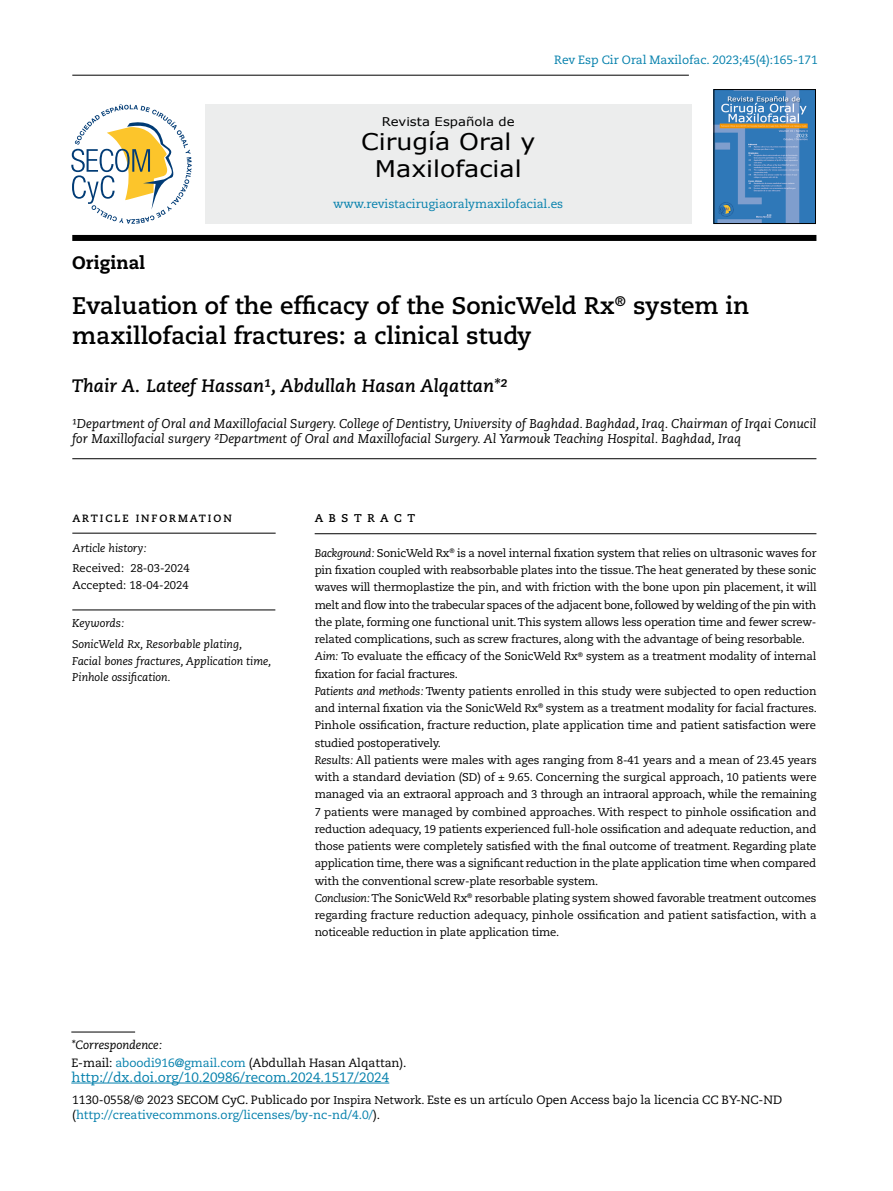
<style>
.page{position:relative;width:893px;height:1191px;background:#fff}
.page>*{position:absolute;margin:0;border:0;box-sizing:border-box;transform-origin:0 0}
.t1{font:700 24px/30px "Caecilia LT Std";color:#000}
.t2{font:22.95px/27px "Verdana";color:#000;text-align:center;scale:1.1 1}
.t3{font:italic 700 18px "Caecilia LT Std";color:#000}
.t4{font:800 18px "Caecilia LT Std";color:#000}
.t5{font:13.5px "Caecilia LT Std";color:#0480ac}
.t6{font:italic 12.75px/15px "Caecilia LT Std";color:#000}
.t7{font:12px/17.2px "Caecilia LT Std";letter-spacing:-.005em;color:#000}
.t8{font:12px "Caecilia LT Std";letter-spacing:-.005em;color:#0480ac}
.t9{font:12px "Verdana";color:#000;scale:1.1 1}
.t10{font:11.25px/17.2px "Caecilia LT Std";letter-spacing:-.02em;color:#000}
.t11{font:italic 11.25px/20.7px "Caecilia LT Std";color:#000}
.t12{font:11.25px/16.5px "Caecilia LT Std";color:#000}
.t13{font:700 11.25px "Caecilia LT Std";letter-spacing:.5em;color:#000}
.t14{font:700 10.5px "Caecilia LT Std";letter-spacing:.18em;color:#000}
.s1{font-style:italic}
.s2{color:#0480ac}
.s3{font-size:11.25px}
</style>
<div class="page">
<hr style="left:72px;top:75px;width:617px;height:1px;background:#000">
<div style="left:72px;top:235px;width:744px;height:6px;background:#000"></div>
<hr style="left:71px;top:1031px;width:64px;height:1px;background:#000">
<hr style="left:71px;top:1082px;width:318px;height:1px;background:#0480ac">
<hr style="left:315px;top:533px;width:501px;height:1px;background:#000">
<hr style="left:72px;top:533px;width:204px;height:1px;background:#000">
<hr style="left:72px;top:609px;width:203px;height:1px;background:#000">
<hr style="left:72px;top:458px;width:744px;height:1px;background:#000">
<div style="left:205px;top:104px;width:486px;height:119px;background:#eceded"></div>
<img style="left:716px;top:91px;width:98px;height:131px">
<div style="left:714px;top:89px;width:102px;height:135px;border:1px solid #000"></div>
<svg style="left:71px;top:104px;width:121px;height:120px"></svg>
<p class="t9" style="left:382px;top:114px;width:122px">Revista Española de</p>
<h2 class="t2" style="left:361px;top:129px;width:160px">Cirugía Oral y<br>Maxilofacial</h2>
<p class="t8" style="left:554px;top:53px;width:265px">Rev Esp Cir Oral Maxilofac. 2023;45(4):165-171</p>
<p class="t8" style="left:333px;top:197px;width:232px">www.revistacirugiaoralymaxilofacial.es</p>
<h3 class="t4" style="left:72px;top:252px;width:74px">Original</h3>
<h1 class="t1" style="left:72px;top:291px;width:678px">Evaluation of the efficacy of the SonicWeld Rx<sup>®</sup> system in maxillofacial fractures: a clinical study</h1>
<h3 class="t3" style="left:72px;top:375px;width:437px">Thair A. Lateef Hassan¹, Abdullah Hasan Alqattan*²</h3>
<p class="t6" style="left:72px;top:416px;width:746px">¹Department of Oral and Maxillofacial Surgery. College of Dentistry, University of Baghdad. Baghdad, Iraq. Chairman of Irqai Conucil for Maxillofacial surgery ²Department of Oral and Maxillofacial Surgery. Al Yarmouk Teaching Hospital. Baghdad, Iraq</p>
<p class="t14" style="left:72px;top:512px;width:161px">ARTICLE INFORMATION</p>
<p class="t11" style="left:72px;top:537px;width:76px">Article history:</p>
<p class="t12" style="left:72px;top:560px;width:119px">Received: 28-03-2024<br>Accepted: 18-04-2024</p>
<p class="t11" style="left:72px;top:613px;width:171px">Keywords:<br>SonicWeld Rx, Resorbable plating,</p>
<p class="t11" style="left:72px;top:652px;width:200px;line-height:16.5px">Facial bones fractures, Application time,<br>Pinhole ossification.</p>
<p class="t13" style="left:315px;top:512px;width:102px">ABSTRACT</p>
<p class="t10" style="left:315px;top:544px;width:504px"><span class="s1">Background:</span> SonicWeld Rx<sup>®</sup> is a novel internal fixation system that relies on ultrasonic waves for pin fixation coupled with reabsorbable plates into the tissue. The heat generated by these sonic waves will thermoplastize the pin, and with friction with the bone upon pin placement, it will melt and flow into the trabecular spaces of the adjacent bone, followed by welding of the pin with the plate, forming one functional unit. This system allows less operation time and fewer screw&shy;related complications, such as screw fractures, along with the advantage of being resorbable.<br><span class="s1">Aim:</span> To evaluate the efficacy of the SonicWeld Rx<sup>®</sup> system as a treatment modality of internal fixation for facial fractures.<br><span class="s1">Patients and methods:</span> Twenty patients enrolled in this study were subjected to open reduction and internal fixation via the SonicWeld Rx<sup>®</sup> system as a treatment modality for facial fractures.<br>Pinhole ossification, fracture reduction, plate application time and patient satisfaction were studied postoperatively.<br><span class="s1">Results:</span> All patients were males with ages ranging from 8-41 years and a mean of 23.45 years with a standard deviation (SD) of ± 9.65. Concerning the surgical approach, 10 patients were managed via an extraoral approach and 3 through an intraoral approach, while the remaining 7 patients were managed by combined approaches. With respect to pinhole ossification and reduction adequacy, 19 patients experienced full-hole ossification and adequate reduction, and those patients were completely satisfied with the final outcome of treatment. Regarding plate application time, there was a significant reduction in the plate application time when compared with the conventional screw-plate resorbable system.<br><span class="s1">Conclusion:</span> The SonicWeld Rx<sup>®</sup> resorbable plating system showed favorable treatment outcomes regarding fracture reduction adequacy, pinhole ossification and patient satisfaction, with a noticeable reduction in plate application time.</p>
<p class="t7" style="left:71px;top:1036px;width:337px"><span class="s1">*Correspondence:<br></span>E-mail: <span class="s2">aboodi916@gmail.com</span> (Abdullah Hasan Alqattan).</p>
<p class="t5" style="left:71px;top:1069px;width:319px">http://dx.doi.org/10.20986/recom.2024.1517/2024</p>
<p class="t7" style="left:72px;top:1092px;width:711px;line-height:15px">1130-0558/© 2023 SECOM CyC. Publicado por <span class="s3">Inspira Network.</span> Este es un artículo Open Access bajo la licencia CC BY-NC-ND (<span class="s2">http://creativecommons.org/licenses/by-nc-nd/4.0/</span>).</p>
</div>
